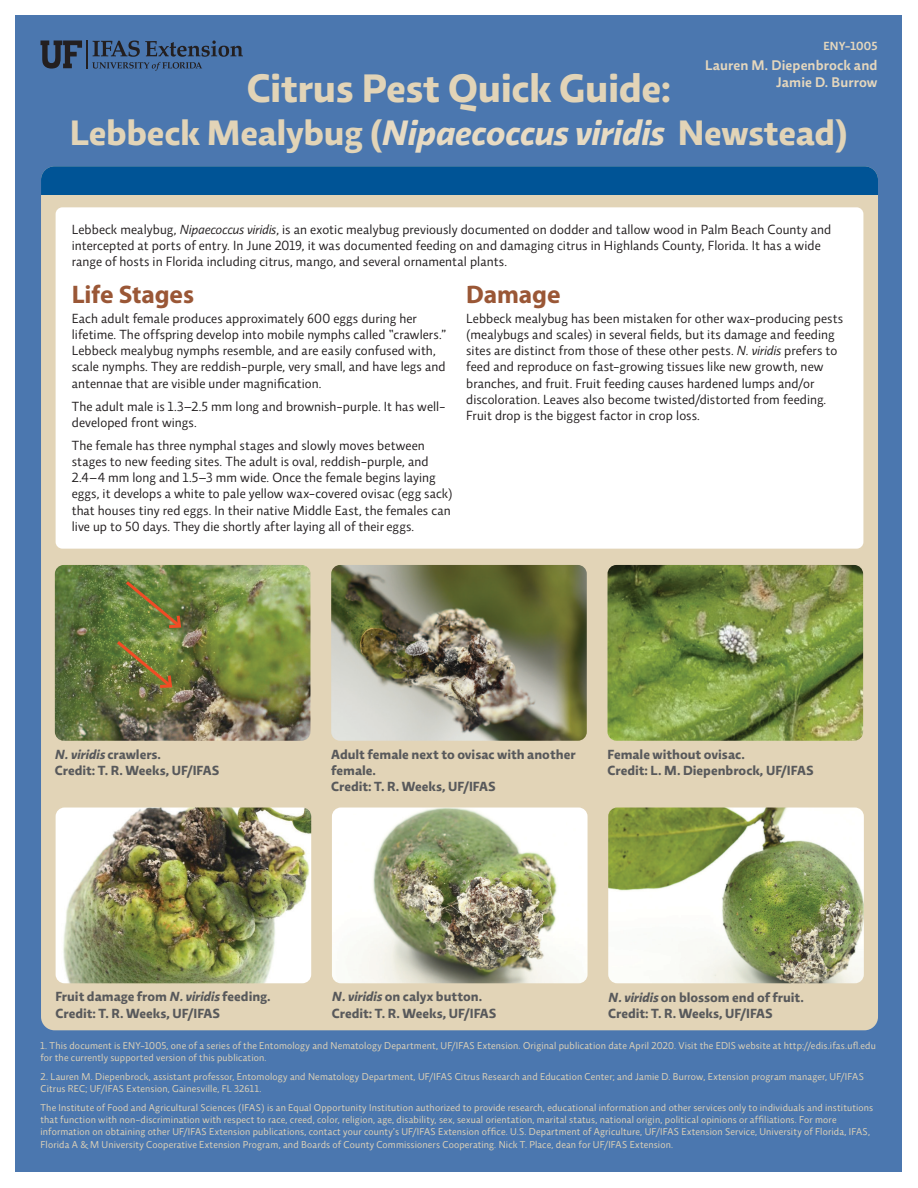
<style>
.page{position:relative;width:918px;height:1188px;background:#fff}
.page>*{position:absolute;margin:0;border:0;box-sizing:border-box;transform-origin:0 0}
.t1{font:700 40.5px "Relato Sans OT";letter-spacing:-.015em;color:#e2d4b7}
.t2{font:700 36px "Relato Sans OT";letter-spacing:-.01em;color:#e2d4b7}
.SectionHeading0{font:700 25.5px "Myriad Pro";letter-spacing:-.005em;color:#9a5736}
.author{font:600 14.25px/17.1px "Relato Sans OT";letter-spacing:.01em;color:#e5d7bd;text-align:right}
.text{font:13.5px/16.2px "Relato Sans OT";letter-spacing:.01em;color:#231f20}
.t3{font:700 13.5px/16.2px "Relato Sans OT";color:#58595b}
.t4{font:italic 700 13.5px "Relato Sans OT";letter-spacing:.005em;color:#58595b}
.text-2{font:600 12px "Relato Sans OT";letter-spacing:.015em;color:#e5d7bd}
.footer_text{font:10.2px/12.1px "Relato Sans OT";letter-spacing:.015em;color:#e2d4b7}
.s1{font-style:italic;color:#e8dbc3}
.s2{font-style:italic}
.s3{font-style:normal}
</style>
<div class="page">
<div style="left:16px;top:16px;width:886px;height:1156px;background:#4b77af"></div>
<hr style="left:86px;top:40px;width:2px;height:29px;background:#231f20">
<svg style="left:40px;top:41px;width:42px;height:28px"></svg>
<svg style="left:92px;top:41px;width:151px;height:30px"></svg>
<div style="left:41px;top:166px;width:837px;height:864px;background:#e2d4b7;border-radius:14px"></div>
<div style="left:41px;top:166px;width:837px;height:28px;background:#005496"></div>
<div style="left:56px;top:207px;width:807px;height:342px;background:#fff;border-radius:7px"></div>
<img style="left:332px;top:808px;width:256px;height:175px">
<img style="left:608px;top:808px;width:256px;height:175px">
<img style="left:56px;top:808px;width:255px;height:175px">
<img style="left:331px;top:565px;width:256px;height:176px">
<img style="left:608px;top:565px;width:255px;height:176px">
<img style="left:55px;top:565px;width:255px;height:176px">
<svg style="left:123px;top:578px;width:61px;height:52px;background:#737d3c"></svg>
<svg style="left:114px;top:638px;width:61px;height:52px;background:#7b7e3e"></svg>
<p class="text-2" style="left:823px;top:38px;width:56px">ENY-1005</p>
<p class="author" style="left:705px;top:57px;width:174px">Lauren M. Diepenbrock and<br>Jamie D. Burrow</p>
<p class="t1" style="left:247px;top:63px;width:426px">Citrus Pest Quick Guide:</p>
<p class="t2" style="left:70px;top:110px;width:780px">Lebbeck Mealybug (<span class="s1">Nipaecoccus viridis</span> Newstead)</p>
<p class="text" style="left:72px;top:221px;width:761px">Lebbeck mealybug, <span class="s2">Nipaecoccus viridis</span>, is an exotic mealybug previously documented on dodder and tallow wood in Palm Beach County and intercepted at ports of entry. In June 2019, it was documented feeding on and damaging citrus in Highlands County, Florida. It has a wide range of hosts in Florida including citrus, mango, and several ornamental plants.</p>
<p class="SectionHeading0" style="left:72px;top:278px;width:124px">Life Stages</p>
<p class="text" style="left:72px;top:310px;width:376px">Each adult female produces approximately 600 eggs during her lifetime. The offspring develop into mobile nymphs called “crawlers.” Lebbeck mealybug nymphs resemble, and are easily confused with, scale nymphs. They are reddish-purple, very small, and have legs and antennae that are visible under magnification.</p>
<p class="text" style="left:72px;top:398px;width:375px">The adult male is 1.3–2.5 mm long and brownish-purple. It has well&shy;developed front wings.</p>
<p class="text" style="left:72px;top:437px;width:382px">The female has three nymphal stages and slowly moves between stages to new feeding sites. The adult is oval, reddish-purple, and 2.4–4 mm long and 1.5–3 mm wide. Once the female begins laying eggs, it develops a white to pale yellow wax-covered ovisac (egg sack) that houses tiny red eggs. In their native Middle East, the females can live up to 50 days. They die shortly after laying all of their eggs.</p>
<p class="SectionHeading0" style="left:466px;top:278px;width:96px">Damage</p>
<p class="text" style="left:466px;top:310px;width:378px">Lebbeck mealybug has been mistaken for other wax-producing pests (mealybugs and scales) in several fields, but its damage and feeding sites are distinct from those of these other pests. <span class="s2">N. viridis</span> prefers to feed and reproduce on fast-growing tissues like new growth, new branches, and fruit. Fruit feeding causes hardened lumps and/or discoloration. Leaves also become twisted/distorted from feeding.<br>Fruit drop is the biggest factor in crop loss.</p>
<p class="t4" style="left:55px;top:746px;width:108px">N. viridis <span class="s3">crawlers.</span></p>
<p class="t3" style="left:55px;top:762px;width:166px">Credit: T. R. Weeks, UF/IFAS</p>
<p class="t3" style="left:331px;top:746px;width:246px">Adult female next to ovisac with another female.</p>
<p class="t3" style="left:331px;top:778px;width:166px">Credit: T. R. Weeks, UF/IFAS</p>
<p class="t3" style="left:608px;top:746px;width:139px">Female without ovisac.</p>
<p class="t3" style="left:608px;top:762px;width:208px">Credit: L. M. Diepenbrock, UF/IFAS</p>
<p class="t3" style="left:56px;top:988px;width:216px">Fruit damage from <span class="s2">N. viridis</span> feeding.</p>
<p class="t3" style="left:56px;top:1005px;width:166px">Credit: T. R. Weeks, UF/IFAS</p>
<p class="t3" style="left:332px;top:988px;width:152px"><span class="s2">N. viridis</span> on calyx button.</p>
<p class="t3" style="left:332px;top:1005px;width:166px">Credit: T. R. Weeks, UF/IFAS</p>
<p class="t3" style="left:608px;top:989px;width:197px"><span class="s2">N. viridis</span> on blossom end of fruit.</p>
<p class="t3" style="left:608px;top:1005px;width:166px">Credit: T. R. Weeks, UF/IFAS</p>
<p class="footer_text" style="left:40px;top:1039px;width:837px">1. This document is ENY-1005, one of a series of the Entomology and Nematology Department, UF/IFAS Extension. Original publication date April 2020. Visit the EDIS website at http://edis.ifas.ufl.edu for the currently supported version of this publication.</p>
<p class="footer_text" style="left:40px;top:1070px;width:825px">2. Lauren M. Diepenbrock, assistant professor, Entomology and Nematology Department, UF/IFAS Citrus Research and Education Center; and Jamie D. Burrow, Extension program manager, UF/IFAS<br>Citrus REC; UF/IFAS Extension, Gainesville, FL 32611.</p>
<p class="footer_text" style="left:40px;top:1101px;width:834px">The Institute of Food and Agricultural Sciences (IFAS) is an Equal Opportunity Institution authorized to provide research, educational information and other services only to individuals and institutions that function with non-discrimination with respect to race, creed, color, religion, age, disability, sex, sexual orientation, marital status, national origin, political opinions or affiliations. For more information on obtaining other UF/IFAS Extension publications, contact your county’s UF/IFAS Extension office. U.S. Department of Agriculture, UF/IFAS Extension Service, University of Florida, IFAS, Florida A &amp; M University Cooperative Extension Program, and Boards of County Commissioners Cooperating. Nick T. Place, dean for UF/IFAS Extension.</p>
</div>
